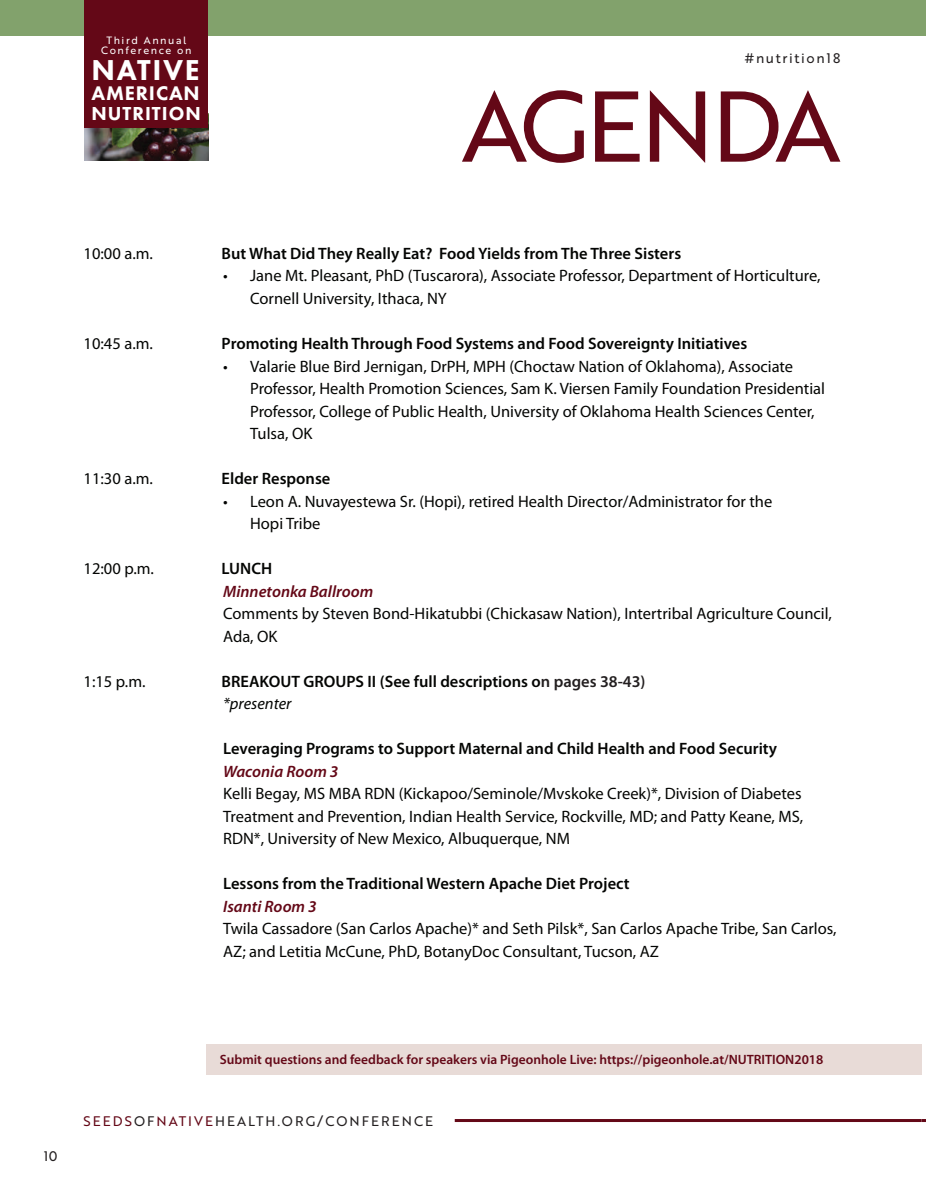
<style>
.page{position:relative;width:926px;height:1198px;background:#fff}
.page>*{position:absolute;margin:0;border:0;box-sizing:border-box;transform-origin:0 0}
.t1{font:97.5px "Brother 1816 Regular";letter-spacing:-.03em;color:#640817}
.t2{font:800 29.7px "Futura PT";letter-spacing:.055em;color:#fff}
.t3{font:800 20.25px "Futura PT";letter-spacing:.04em;color:#fff}
.t4{font:800 19.35px "Futura PT";letter-spacing:.05em;color:#fff}
.t5{font:16.5px/22.5px "Myriad Pro";color:#040503}
.t6{font:600 16.5px/22.5px "Myriad Pro";color:#040503}
.t7{font:italic 600 16.5px "Myriad Pro";color:#640817}
.t8{font:600 13.5px "Myriad Pro";color:#640817}
.t9{font:13.5px "Brother 1816 Regular";letter-spacing:.15em;color:#231f20}
.t10{font:13.5px "Brother 1816 Regular";letter-spacing:.12em;color:#231f20}
.t11{font:10.35px/10.4px "Brother 1816 Regular";letter-spacing:.15em;color:#fff;text-align:center}
.s1{color:#231f20}
.s2{font-weight:400;font-style:italic}
.s3{color:#640817}
</style>
<div class="page">
<div style="left:921px;top:0;width:5px;height:36px;background:#82a26c"></div>
<div style="left:0;top:0;width:921px;height:36px;background:#82a26c"></div>
<img style="left:84px;top:128px;width:124px;height:33px">
<div style="left:84px;top:0;width:124px;height:128px;background:#640817"></div>
<hr style="left:455px;top:1118px;width:466px;height:3px;background:#640817">
<div style="left:206px;top:1044px;width:715px;height:30px;background:#e8dbd7"></div>
<p class="t11" style="left:101px;top:34px;width:92px">Third Annual<br>Conference on</p>
<h2 class="t2" style="left:92px;top:52px;width:110px">NATIVE</h2>
<p class="t3" style="left:91px;top:81px;width:107px">AMERICAN</p>
<p class="t4" style="left:91px;top:101px;width:108px">NUTRITION</p>
<p class="t10" style="left:744px;top:48px;width:97px">#nutrition18</p>
<h1 class="t1" style="left:462px;top:54px;width:380px">AGENDA</h1>
<p class="t5" style="left:84px;top:242px;width:71px">10:00 a.m.</p>
<p class="t6" style="left:222px;top:242px;width:461px">But What Did They Really Eat? Food Yields from The Three Sisters</p>
<p class="t5" style="left:250px;top:264px;width:572px;text-indent:-27px">• Jane Mt. Pleasant, PhD (Tuscarora), Associate Professor, Department of Horticulture,<br>Cornell University, Ithaca, NY</p>
<p class="t5" style="left:84px;top:332px;width:71px">10:45 a.m.</p>
<p class="t6" style="left:222px;top:332px;width:527px">Promoting Health Through Food Systems and Food Sovereignty Initiatives</p>
<p class="t5" style="left:250px;top:354px;width:576px;text-indent:-27px">• Valarie Blue Bird Jernigan, DrPH, MPH (Choctaw Nation of Oklahoma), Associate Professor, Health Promotion Sciences, Sam K. Viersen Family Foundation Presidential Professor, College of Public Health, University of Oklahoma Health Sciences Center, Tulsa, OK</p>
<p class="t5" style="left:84px;top:467px;width:71px">11:30 a.m.</p>
<p class="t6" style="left:222px;top:467px;width:110px">Elder Response</p>
<p class="t5" style="left:250px;top:489px;width:524px;text-indent:-27px">• Leon A. Nuvayestewa Sr. (Hopi), retired Health Director/Administrator for the<br>Hopi Tribe</p>
<p class="t5" style="left:84px;top:557px;width:72px">12:00 p.m.</p>
<p class="t6" style="left:222px;top:557px;width:52px">LUNCH</p>
<p class="t7" style="left:223px;top:580px;width:152px">Minnetonka Ballroom</p>
<p class="t5" style="left:223px;top:602px;width:610px">Comments by Steven Bond-Hikatubbi (Chickasaw Nation), Intertribal Agriculture Council,<br>Ada, OK</p>
<p class="t5" style="left:84px;top:669px;width:63px">1:15 p.m.</p>
<p class="t6" style="left:222px;top:669px;width:425px">BREAKOUT GROUPS II (See full descriptions o<span class="s1">n pages 38-43) </span><span class="s2">*presenter</span></p>
<p class="t6" style="left:223px;top:737px;width:555px">Leveraging Programs to Support Maternal and Child Health and Food Security</p>
<p class="t7" style="left:223px;top:760px;width:117px">Waconia Room 3</p>
<p class="t5" style="left:223px;top:782px;width:581px;text-align:justify">Kelli Begay, MS MBA RDN (Kickapoo/Seminole/Mvskoke Creek)*, Division of Diabetes Treatment and Prevention, Indian Health Service, Rockville, MD; and Patty Keane, MS, RDN*, University of New Mexico, Albuquerque, NM</p>
<p class="t6" style="left:223px;top:872px;width:408px">Lessons from the Traditional Western Apache Diet Project</p>
<p class="t7" style="left:223px;top:895px;width:95px">Isanti Room 3</p>
<p class="t5" style="left:223px;top:917px;width:615px">Twila Cassadore (San Carlos Apache)* and Seth Pilsk*, San Carlos Apache Tribe, San Carlos,<br>AZ; and Letitia McCune, PhD, BotanyDoc Consultant, Tucson, AZ</p>
<p class="t9" style="left:44px;top:1146px;width:15px">10</p>
<p class="t8" style="left:220px;top:1050px;width:605px">Submit questions and feedback for speakers via Pigeonhole Live: https://pigeonhole.at/NUTRITION2018</p>
<p class="t9" style="left:84px;top:1110px;width:351px"><span class="s3">Seeds</span>Of<span class="s3">Native</span>Health .org/Con ference</p>
</div>
